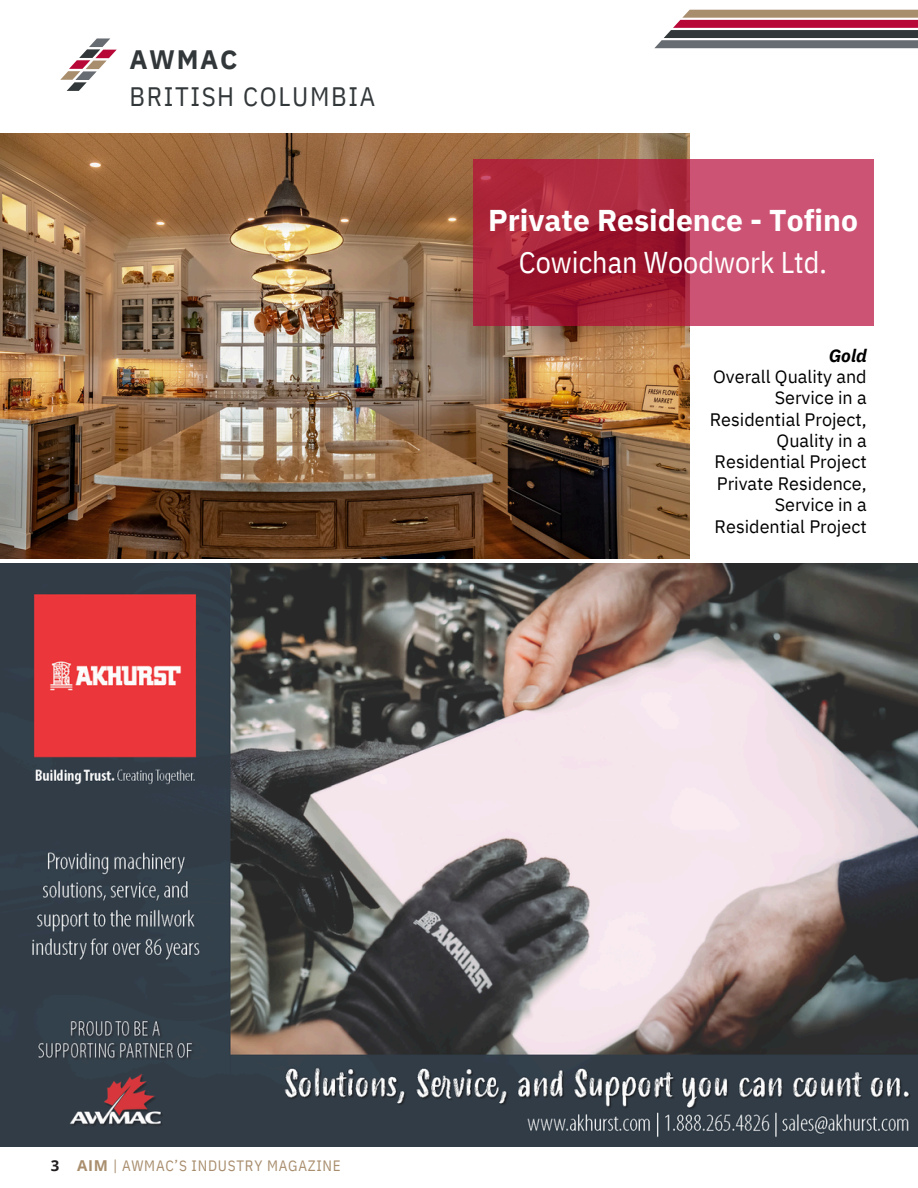
<style>
.page{position:relative;width:918px;height:1188px;background:#fff}
.page>*{position:absolute;margin:0;border:0;box-sizing:border-box;transform-origin:0 0}
.t1{font:700 30px/41.7px "IBM Plex Sans";color:#fff;text-align:center}
.t2{font:26.55px/37.2px "IBM Plex Sans Cond";letter-spacing:.06em;color:#323739}
.t3{font:18px/21.3px "IBM Plex Sans";color:#000;text-align:right}
.t4{font:15px "IBM Plex Sans Cond";letter-spacing:.05em;color:#a98e6e}
.t5{font:700 15px "Open Sans";color:#231f20}
.s1{font-family:"IBM Plex Sans";font-weight:700}
.s2{font-family:"IBM Plex Sans Cond";font-weight:400}
.s3{font-weight:700;font-style:italic}
.s4{font-family:"Open Sans";font-weight:700}
</style>
<div class="page">
<svg style="left:60px;top:38px;width:57px;height:53px"></svg>
<img style="left:0;top:133px;width:690px;height:426px">
<svg style="left:473px;top:159px;width:400px;height:166px;background:#b63651"></svg>
<img style="left:0;top:563px;width:918px;height:583px">
<svg style="left:654px;top:10px;width:264px;height:38px"></svg>
<h2 class="t2" style="left:129px;top:41px;width:247px"><span class="s1">AWMAC<br></span>BRITISH COLUMBIA</h2>
<h1 class="t1" style="left:488px;top:199px;width:371px">Private Residence - Tofino<br><span class="s2">Cowichan Woodwork Ltd.</span></h1>
<p class="t3" style="left:710px;top:344px;width:159px"><span class="s3">Gold<br></span>Overall Quality and<br>Service in a<br>Residential Project,<br>Quality in a<br>Residential Project<br>Private Residence,<br>Service in a<br>Residential Project</p>
<h3 class="t5" style="left:51px;top:1155px;width:10px">3</h3>
<p class="t4" style="left:77px;top:1156px;width:265px"><span class="s4">AIM</span> | AWMAC’S INDUSTRY MAGAZINE</p>
</div>
